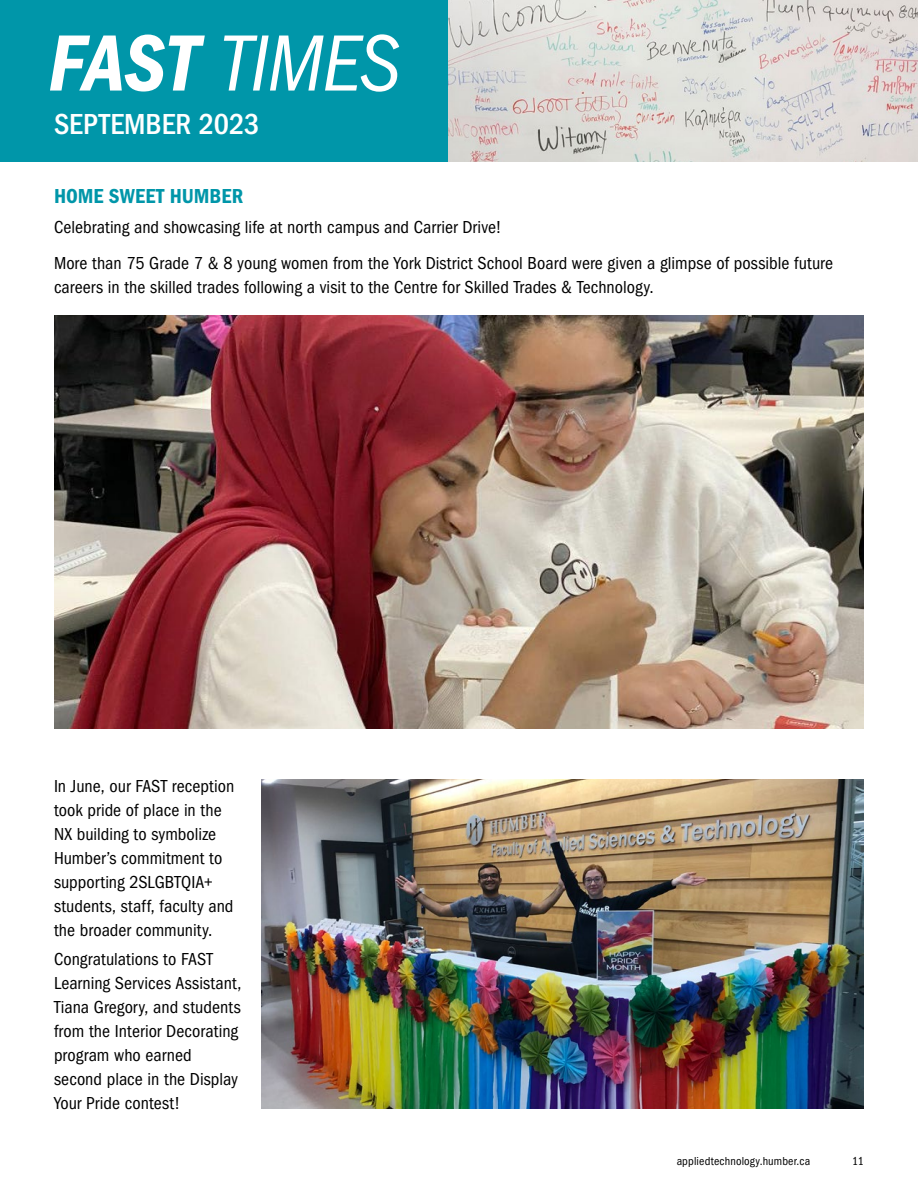
<style>
.page{position:relative;width:918px;height:1188px;background:#fff}
.page>*{position:absolute;margin:0;border:0;box-sizing:border-box;transform-origin:0 0}
.t1{font:italic condensed 82.5px "ITC Franklin Gothic Std";letter-spacing:-.015em;color:#fff}
.t2{font:500 condensed 30px "ITC Franklin Gothic Std";color:#fff}
.h2_content_header{font:21px "ITC Franklin Gothic Std Dm Cd";color:#0096a9}
.p_body{font:condensed 18px/24px "ITC Franklin Gothic Std";color:#000}
.h1_title{font:condensed 12px "ITC Franklin Gothic Std";letter-spacing:.01em;color:#000}
.s1{font-family:"ITC Franklin Gothic Std Dm Cd It";font-style:normal;font-stretch:normal}
</style>
<div class="page">
<div style="left:0;top:0;width:449px;height:162px;background:#0096a9"></div>
<img style="left:449px;top:0;width:469px;height:162px">
<img style="left:54px;top:315px;width:810px;height:414px">
<img style="left:262px;top:779px;width:602px;height:329px">
<h1 class="t1" style="left:49px;top:17px;width:354px"><span class="s1">FAST</span> TIMES</h1>
<h2 class="t2" style="left:54px;top:107px;width:207px">SEPTEMBER 2023</h2>
<p class="h2_content_header" style="left:54px;top:184px;width:191px">HOME SWEET HUMBER</p>
<p class="p_body" style="left:54px;top:215px;width:449px">Celebrating and showcasing life at north campus and Carrier Drive!</p>
<p class="p_body" style="left:54px;top:252px;width:781px">More than 75 Grade 7 &amp; 8 young women from the York District School Board were given a glimpse of possible future careers in the skilled trades following a visit to the Centre for Skilled Trades &amp; Technology.</p>
<p class="p_body" style="left:54px;top:774px;width:182px">In June, our FAST reception took pride of place in the<br>NX building to symbolize<br>Humber’s commitment to supporting 2SLGBTQIA+ students, staff, faculty and the broader community.</p>
<p class="p_body" style="left:54px;top:947px;width:189px">Congratulations to FAST<br>Learning Services Assistant,<br>Tiana Gregory, and students from the Interior Decorating program who earned second place in the Display<br>Your Pride contest!</p>
<p class="h1_title" style="left:677px;top:1154px;width:135px">appliedtechnology.humber.ca</p>
<p class="h1_title" style="left:852px;top:1154px;width:13px">11</p>
</div>
